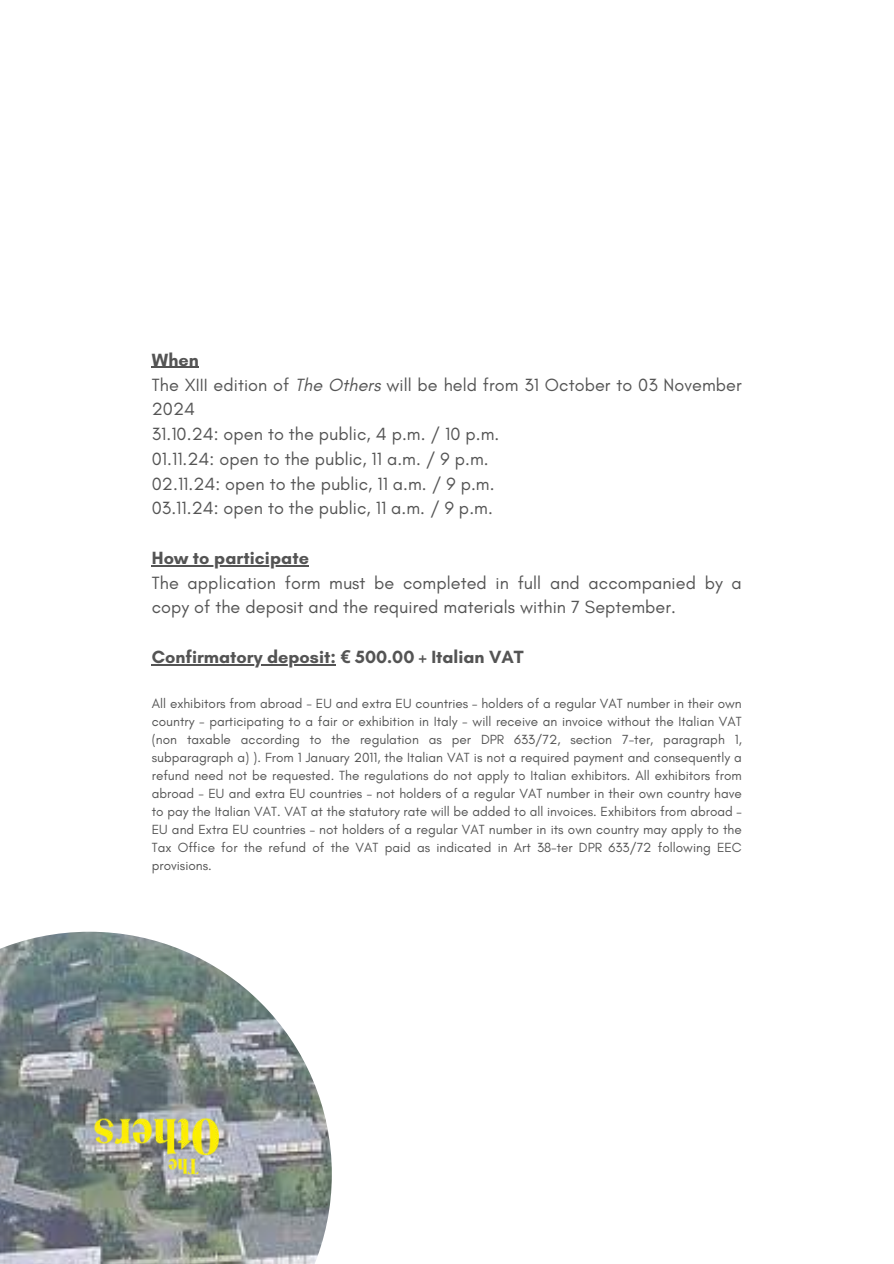
<style>
.page{position:relative;width:894px;height:1264px;background:#fff}
.page>*{position:absolute;margin:0;border:0;box-sizing:border-box;transform-origin:0 0}
.t1{font:18px/24.8px "Glacial Indifference";letter-spacing:.005em;color:#545454}
.t2{font:700 18px "Glacial Indifference";color:#545454}
.t3{font:13.5px/18px "Glacial Indifference";color:#545454;text-align:justify}
.s1{font-weight:700}
.s2{font-style:italic}
.s3{font-family:"Noto Sans"}
</style>
<div class="page">
<img style="left:0;top:931px;width:332px;height:332px">
<img style="left:89px;top:1117px;width:136px;height:57px">
<hr style="left:152px;top:367px;width:47px;height:1px;background:#545454">
<hr style="left:152px;top:565px;width:157px;height:1px;background:#545454">
<hr style="left:152px;top:664px;width:184px;height:1px;background:#545454">
<p class="t1" style="left:152px;top:347px;width:591px"><span class="s1">When<br></span>The XIII edition of <span class="s2">The Others</span> will be held from 31 October to 03 November 2024<br>31.10.24: open to the public, 4 p.m. / 10 p.m.<br>01.11.24: open to the public, 11 a.m. / 9 p.m.<br>02.11.24: open to the public, 11 a.m. / 9 p.m.<br>03.11.24: open to the public, 11 a.m. / 9 p.m.</p>
<h1 class="t2" style="left:152px;top:547px;width:159px">How to participate</h1>
<h1 class="t1" style="left:152px;top:570px;width:591px">The application form must be completed in full and accompanied by a copy of the deposit and the required materials within 7 September.</h1>
<h1 class="t2" style="left:152px;top:646px;width:373px">Confirmatory deposit: <span class="s3">€</span> 500.00 + Italian VAT</h1>
<p class="t3" style="left:152px;top:694px;width:591px">All exhibitors from abroad - EU and extra EU countries – holders of a regular VAT number in their own country - participating to a fair or exhibition in Italy - will receive an invoice without the Italian VAT (non taxable according to the regulation as per DPR 633/72, section 7-ter, paragraph 1, subparagraph a) ). From 1 January 2011, the Italian VAT is not a required payment and consequently a refund need not be requested. The regulations do not apply to Italian exhibitors. All exhibitors from abroad - EU and extra EU countries – not holders of a regular VAT number in their own country have to pay the Italian VAT. VAT at the statutory rate will be added to all invoices. Exhibitors from abroad – EU and Extra EU countries – not holders of a regular VAT number in its own country may apply to the Tax Office for the refund of the VAT paid as indicated in Art 38-ter DPR 633/72 following EEC provisions.</p>
</div>
